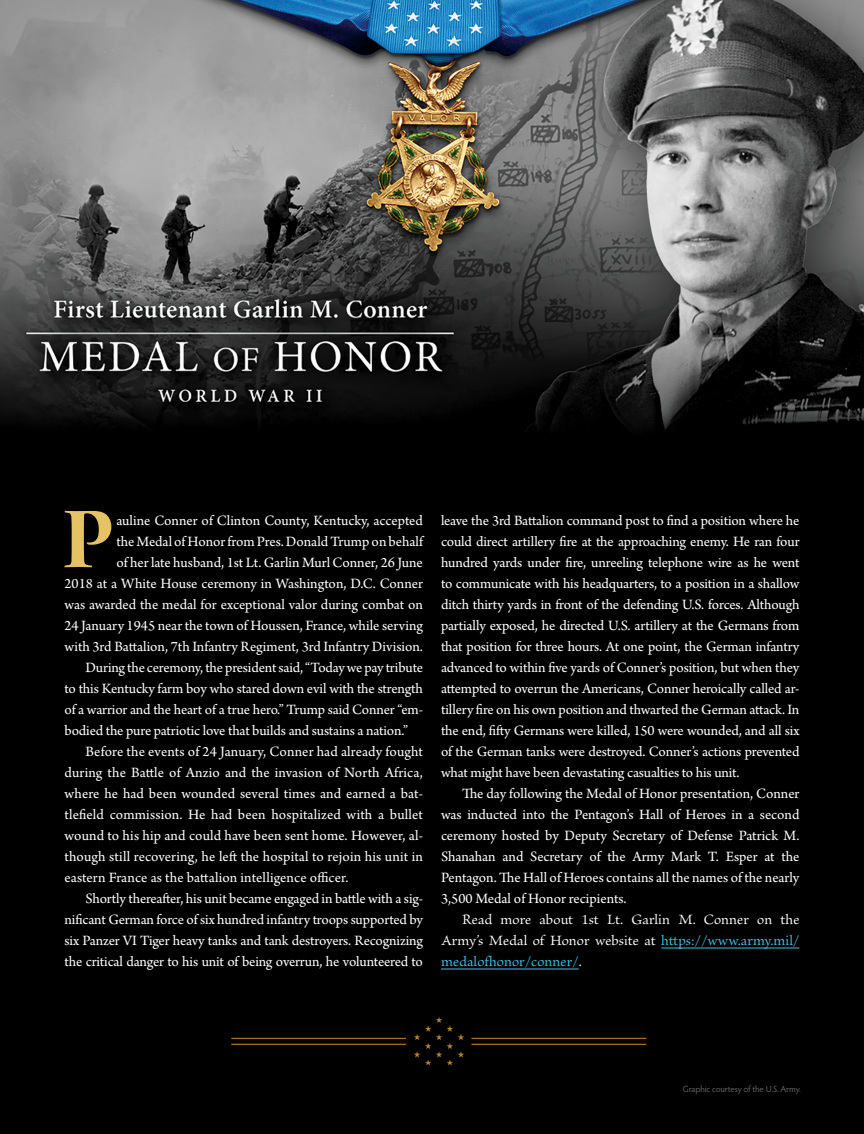
<style>
.page{position:relative;width:864px;height:1134px;background:#fff}
.page>*{position:absolute;margin:0;border:0;box-sizing:border-box;transform-origin:0 0}
.t1{font:93.15px "Arno Pro Bold Display";color:#e5c365}
.t2{font:15px/21px "Arno Pro";letter-spacing:-.005em;color:#fff;text-align:justify}
.t3{font:15px/21px "Brioso Pro";color:#fff;text-align:justify}
.t4{font:9px "Hypatia Sans Pro";letter-spacing:-.015em;color:#636466}
.s1{color:#3ec4e4}
</style>
<div class="page">
<img style="left:0;top:0;width:864px;height:1134px">
<hr style="left:661px;top:948px;width:138px;height:1px;background:#3ec4e4">
<hr style="left:441px;top:969px;width:138px;height:1px;background:#3ec4e4">
<h1 class="t1" style="left:63px;top:488px;width:53px">P</h1>
<p class="t2" style="left:116px;top:511px;width:308px">auline Conner of Clinton County, Kentucky, accepted</p>
<p class="t2" style="left:116px;top:532px;width:308px">the Medal of Honor from Pres. Donald Trump on behalf</p>
<p class="t2" style="left:116px;top:553px;width:308px">of her late husband, 1st Lt. Garlin Murl Conner, 26 June</p>
<p class="t2" style="left:64px;top:574px;width:360px">2018 at a White House ceremony in Washington, D.C. Conner</p>
<p class="t2" style="left:64px;top:595px;width:360px">was awarded the medal for exceptional valor during combat on</p>
<p class="t2" style="left:64px;top:616px;width:360px">24 January 1945 near the town of Houssen, France, while serving</p>
<p class="t2" style="left:64px;top:637px;width:360px">with 3rd Battalion, 7th Infantry Regiment, 3rd Infantry Division.</p>
<p class="t2" style="left:85px;top:658px;width:339px">During the ceremony, the president said, “Today we pay tribute</p>
<p class="t2" style="left:64px;top:679px;width:360px">to this Kentucky farm boy who stared down evil with the strength</p>
<p class="t2" style="left:64px;top:700px;width:360px">of a warrior and the heart of a true hero.” Trump said Conner “em-</p>
<p class="t2" style="left:64px;top:721px;width:345px">bodied the pure patriotic love that builds and sustains a nation.”</p>
<p class="t2" style="left:85px;top:742px;width:339px">Before the events of 24 January, Conner had already fought</p>
<p class="t2" style="left:64px;top:763px;width:360px">during the Battle of Anzio and the invasion of North Africa,</p>
<p class="t2" style="left:64px;top:784px;width:360px">where he had been wounded several times and earned a bat-</p>
<p class="t2" style="left:64px;top:805px;width:360px">tlefield commission. He had been hospitalized with a bullet</p>
<p class="t2" style="left:64px;top:826px;width:360px">wound to his hip and could have been sent home. However, al-</p>
<p class="t2" style="left:64px;top:847px;width:360px">though still recovering, he left the hospital to rejoin his unit in</p>
<p class="t2" style="left:64px;top:868px;width:286px">eastern France as the battalion intelligence officer.</p>
<p class="t2" style="left:85px;top:889px;width:339px">Shortly thereafter, his unit became engaged in battle with a sig-</p>
<p class="t2" style="left:64px;top:910px;width:360px">nificant German force of six hundred infantry troops supported by</p>
<p class="t2" style="left:64px;top:931px;width:360px">six Panzer VI Tiger heavy tanks and tank destroyers. Recognizing</p>
<p class="t2" style="left:64px;top:952px;width:360px">the critical danger to his unit of being overrun, he volunteered to</p>
<p class="t2" style="left:441px;top:511px;width:360px">leave the 3rd Battalion command post to find a position where he could direct artillery fire at the approaching enemy. He ran four hundred yards under fire, unreeling telephone wire as he went to communicate with his headquarters, to a position in a shallow ditch thirty yards in front of the defending U.S. forces. Although partially exposed, he directed U.S. artillery at the Germans from that position for three hours. At one point, the German infantry advanced to within five yards of Conner’s position, but when they attempted to overrun the Americans, Conner heroically called ar&shy;tillery fire on his own position and thwarted the German attack. In the end, fifty Germans were killed, 150 were wounded, and all six of the German tanks were destroyed. Conner’s actions prevented what might have been devastating casualties to his unit.</p>
<p class="t2" style="left:441px;top:784px;width:360px;text-indent:21px">The day following the Medal of Honor presentation, Conner was inducted into the Pentagon’s Hall of Heroes in a second ceremony hosted by Deputy Secretary of Defense Patrick M.<br>Shanahan and Secretary of the Army Mark T. Esper at the Pentagon. The Hall of Heroes contains all the names of the nearly 3,500 Medal of Honor recipients.</p>
<p class="t3" style="left:441px;top:910px;width:360px;text-indent:21px">Read more about 1st Lt. Garlin M. Conner on the Army’s Medal of Honor website at <span class="s1">https://www.army.mil/ medalofhonor/conner/</span>.</p>
<p class="t4" style="left:683px;top:1083px;width:119px">Graphic courtesy of the U.S. Army.</p>
</div>
